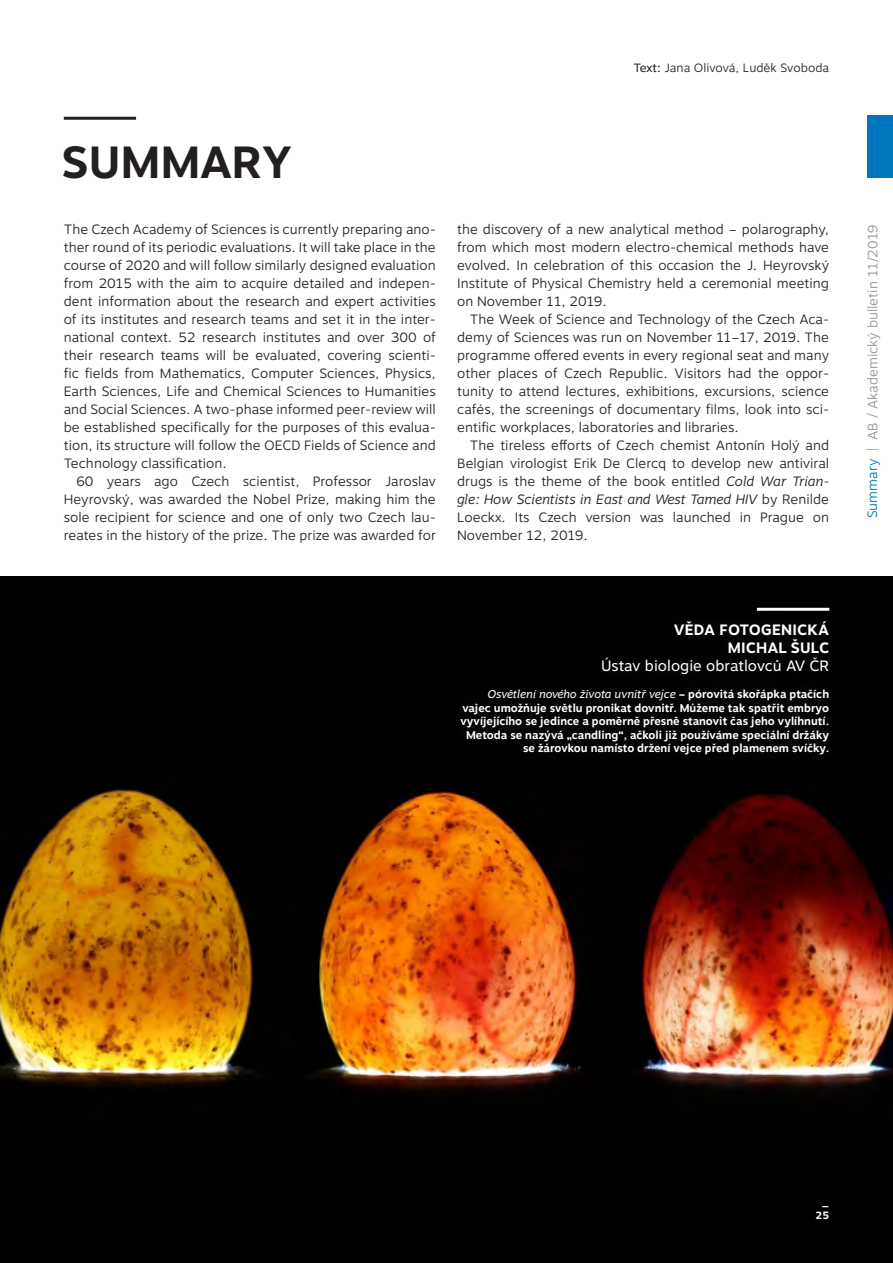
<style>
.page{position:relative;width:893px;height:1263px;background:#fff}
.page>*{position:absolute;margin:0;border:0;box-sizing:border-box;transform-origin:0 0}
.t1{font:700 45px "Motiva Sans";letter-spacing:.01em;color:#231f20}
.t2{font:15px "Motiva Sans";color:#fff}
.t3{font:700 15px "Motiva Sans";letter-spacing:.01em;color:#fff}
.Chleba{font:300 13.5px/18px "Motiva Sans";color:#231f20;text-align:justify}
.t4{font:300 13.5px "Motiva Sans";color:#939598}
.t5{font:300 13.5px "Motiva Sans";color:#0076be}
.t6{font:300 12px "Motiva Sans";color:#231f20}
.t7{font:700 11.25px/13.5px "Motiva Sans";color:#fff;text-align:right}
.t8{font:700 10.5px "Motiva Sans";color:#fff}
.s1{font-weight:400}
.s2{font-style:italic}
.s3{font-weight:400;font-style:italic}
</style>
<div class="page">
<img style="left:0;top:576px;width:893px;height:687px">
<hr style="left:64px;top:117px;width:72px;height:3px;background:#231f20">
<div style="left:867px;top:116px;width:26px;height:62px;background:#0076be"></div>
<hr style="left:757px;top:608px;width:72px;height:3px;background:#fff">
<div style="left:448px;top:609px;width:394px;height:158px;background:#030203"></div>
<p class="t6" style="left:633px;top:59px;width:197px"><span class="s1">Text:</span> Jana Olivová, Luděk Svoboda</p>
<p class="t1" style="left:61px;top:129px;width:232px">SUMMARY</p>
<p class="Chleba" style="left:64px;top:220px;width:374px">The Czech Academy of Sciences is currently preparing ano&shy;ther round of its periodic evaluations. It will take place in the course of 2020 and will follow similarly designed evaluation from 2015 with the aim to acquire detailed and indepen&shy;dent information about the research and expert activities of its institutes and research teams and set it in the inter&shy;national context. 52 research institutes and over 300 of their research teams will be evaluated, covering scienti&shy;fic fields from Mathematics, Computer Sciences, Physics, Earth Sciences, Life and Chemical Sciences to Humanities and Social Sciences. A two-phase informed peer-review will be established specifically for the purposes of this evalua&shy;tion, its structure will follow the OECD Fields of Science and Technology classification.</p>
<p class="Chleba" style="left:64px;top:472px;width:374px;text-indent:13px">60 years ago Czech scientist, Professor Jaroslav Heyrovský, was awarded the Nobel Prize, making him the sole recipient for science and one of only two Czech lau&shy;reates in the history of the prize. The prize was awarded for</p>
<p class="Chleba" style="left:457px;top:220px;width:374px">the discovery of a new analytical method – polarography, from which most modern electro-chemical methods have evolved. In celebration of this occasion the J. Heyrovský Institute of Physical Chemistry held a ceremonial meeting on November 11, 2019.</p>
<p class="Chleba" style="left:457px;top:310px;width:374px;text-indent:13px">The Week of Science and Technology of the Czech Aca&shy;demy of Sciences was run on November 11–17, 2019. The programme offered events in every regional seat and many other places of Czech Republic. Visitors had the oppor&shy;tunity to attend lectures, exhibitions, excursions, science cafés, the screenings of documentary films, look into sci&shy;entific workplaces, laboratories and libraries.</p>
<p class="Chleba" style="left:457px;top:436px;width:374px;text-indent:13px">The tireless efforts of Czech chemist Antonín Holý and Belgian virologist Erik De Clercq to develop new antiviral drugs is the theme of the book entitled <span class="s2">Cold War Trian&shy;gle: How Scientists in East and West Tamed HIV</span> by Renilde Loeckx. Its Czech version was launched in Prague on November 12, 2019.</p>
<p class="t3" style="left:674px;top:619px;width:157px">VĚDA FOTOGENICKÁ</p>
<p class="t3" style="left:728px;top:637px;width:103px">MICHAL ŠULC</p>
<p class="t2" style="left:601px;top:655px;width:230px">Ústav biologie obratlovců AV ČR</p>
<p class="t7" style="left:460px;top:688px;width:370px"><span class="s3">Osvětlení nového života uvnitř vejce</span> – pórovitá skořápka ptačích vajec umožňuje světlu pronikat dovnitř. Můžeme tak spatřit embryo vyvíjejícího se jedince a poměrně přesně stanovit čas jeho vylíhnutí.<br>Metoda se nazývá „candling“, ačkoli již používáme speciální držáky se žárovkou namísto držení vejce před plamenem svíčky.</p>
<p class="t4" style="left:863px;top:451px;width:227px;rotate:-90deg">| AB / Akademický bulletin 11/2019</p>
<p class="t5" style="left:862px;top:518px;width:61px;rotate:-90deg">Summary</p>
<p class="t8" style="left:822px;top:1194px;width:9px">_</p>
<p class="t8" style="left:816px;top:1207px;width:15px">25</p>
</div>
